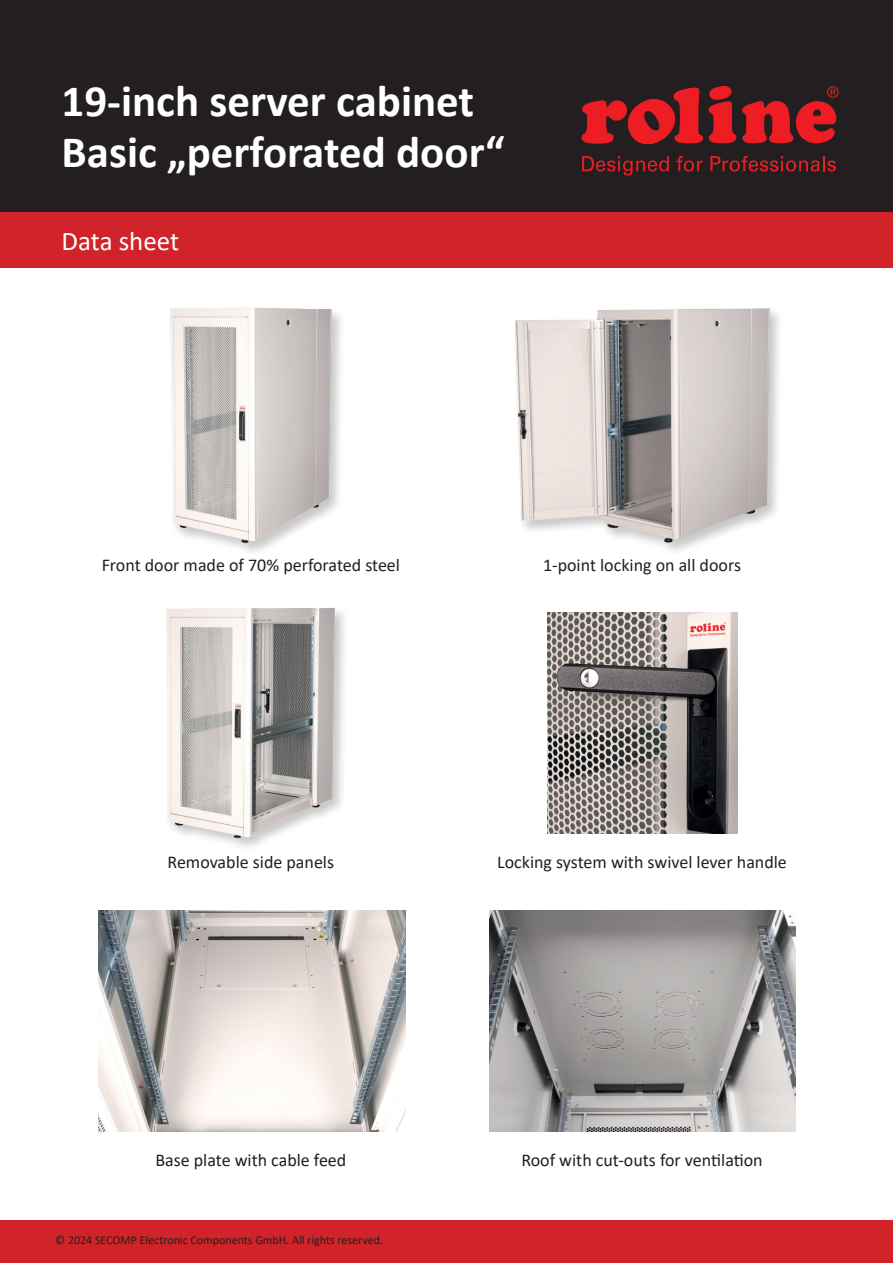
<style>
.page{position:relative;width:893px;height:1263px;background:#fff}
.page>*{position:absolute;margin:0;border:0;box-sizing:border-box;transform-origin:0 0}
.t1{font:700 45px/51px "Calibri";color:#fff}
.t2{font:27px "Calibri";color:#fff}
.t3{font:18px "Calibri";color:#231f20}
.t4{font:12px "Calibri";color:#231f20}
</style>
<div class="page">
<div style="left:0;top:0;width:893px;height:213px;background:#231f20"></div>
<div style="left:0;top:213px;width:893px;height:55px;background:#d1232a"></div>
<svg style="left:582px;top:86px;width:257px;height:59px"></svg>
<svg style="left:582px;top:156px;width:87px;height:19px"></svg>
<svg style="left:676px;top:156px;width:27px;height:16px"></svg>
<svg style="left:710px;top:156px;width:126px;height:16px"></svg>
<div style="left:0;top:1220px;width:893px;height:43px;background:#d1232a"></div>
<div style="left:168px;top:305px;width:178px;height:252px;background:#231f20;opacity:.25"></div>
<img style="left:170px;top:308px;width:162px;height:235px">
<div style="left:512px;top:306px;width:272px;height:251px;background:#231f20;opacity:.25"></div>
<img style="left:515px;top:308px;width:255px;height:235px">
<img style="left:99px;top:910px;width:306px;height:221px">
<img style="left:489px;top:910px;width:306px;height:221px">
<div style="left:164px;top:606px;width:185px;height:246px;background:#231f20;opacity:.25"></div>
<img style="left:167px;top:608px;width:168px;height:230px">
<img style="left:547px;top:612px;width:190px;height:221px">
<h1 class="t1" style="left:62px;top:75px;width:445px">19-inch server cabinet<br>Basic „perforated door“</h1>
<h2 class="t2" style="left:62px;top:223px;width:119px">Data sheet</h2>
<p class="t3" style="left:102px;top:552px;width:300px">Front door made of 70% perforated steel</p>
<p class="t3" style="left:543px;top:552px;width:200px">1-point locking on all doors</p>
<p class="t3" style="left:168px;top:850px;width:168px">Removable side panels</p>
<p class="t3" style="left:497px;top:850px;width:291px">Locking system with swivel lever handle</p>
<p class="t3" style="left:155px;top:1147px;width:193px">Base plate with cable feed</p>
<p class="t3" style="left:521px;top:1147px;width:243px">Roof with cut-outs for ventilation</p>
<p class="t4" style="left:55px;top:1231px;width:329px">© 2024 SECOMP Electronic Components GmbH. All rights reserved.</p>
</div>
